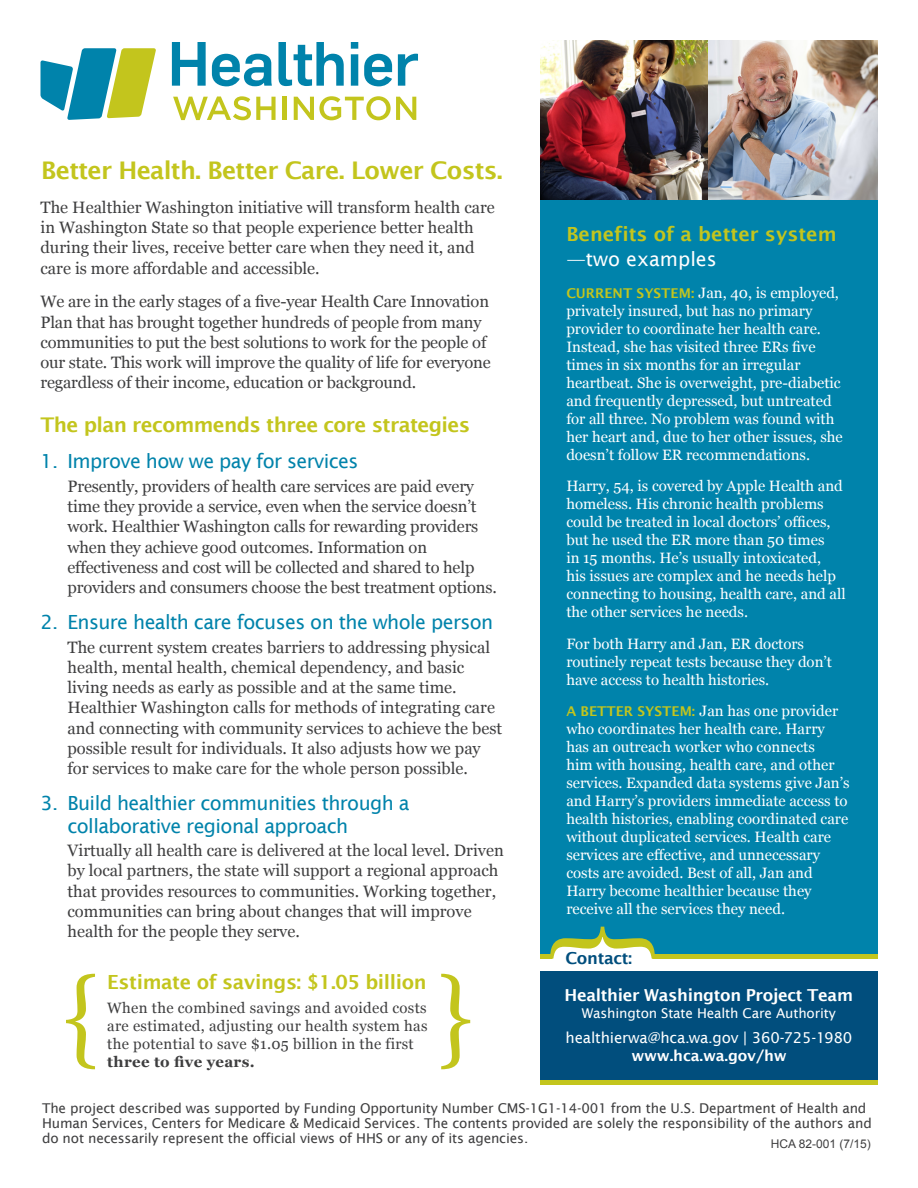
<style>
.page{position:relative;width:918px;height:1188px;background:#fff}
.page>*{position:absolute;margin:0;border:0;box-sizing:border-box;transform-origin:0 0}
.t1{font:600 24.3px "Lucida Sans";letter-spacing:-.03em;color:#c3c51d}
.t2{font:600 20.25px "Lucida Sans";letter-spacing:-.03em;color:#c3c51d}
.t3{font:19.5px/22.5px "Lucida Sans";letter-spacing:-.03em;color:#0083ab}
.t4{font:600 19.5px/25.5px "Lucida Sans";color:#c3c51d}
.t5{font:600 19.5px "Lucida Sans";letter-spacing:-.02em;color:#c3c51d}
.t6{font:16.5px/20.2px "Georgia";color:#3e3e3f}
.t7{font:600 16.5px "Lucida Sans";letter-spacing:-.02em;color:#fff}
.t8{font:600 16.5px "Lucida Sans";letter-spacing:-.02em;color:#014e7d}
.t9{font:15px/18px "Georgia";color:#fff}
.t10{font:15px/18px "Georgia";letter-spacing:.02em;color:#3e3e3f}
.t11{font:15px "Lucida Sans";letter-spacing:-.01em;color:#fff}
.t12{font:600 15px "Lucida Sans";letter-spacing:-.01em;color:#fff}
.t13{font:13.5px/15px "Lucida Sans";letter-spacing:-.01em;color:#3e3e3f}
.t14{font:13.5px "Lucida Sans";letter-spacing:-.01em;color:#fff}
.t15{font:12px "Arial";color:#3e3e3f}
.s1{font-weight:700}
.s2{font-weight:400;color:#fff}
.s3{font-family:"Lucida Sans";font-weight:600;font-size:13.5px;color:#c3c51d}
</style>
<div class="page">
<div style="left:540px;top:971px;width:338px;height:113px;background:#014e7d"></div>
<img style="left:540px;top:40px;width:169px;height:160px">
<img style="left:709px;top:40px;width:169px;height:160px">
<div style="left:540px;top:200px;width:338px;height:759px;background:#0083ab"></div>
<div style="left:540px;top:954px;width:338px;height:5px;background:#c3c51d"></div>
<svg style="left:173px;top:96px;width:103px;height:24px"></svg>
<hr style="left:282px;top:97px;width:4px;height:23px;background:#c3c51d">
<svg style="left:294px;top:96px;width:122px;height:24px"></svg>
<svg style="left:172px;top:42px;width:34px;height:44px"></svg>
<svg style="left:212px;top:54px;width:60px;height:32px"></svg>
<svg style="left:278px;top:42px;width:66px;height:44px"></svg>
<svg style="left:351px;top:42px;width:7px;height:44px"></svg>
<svg style="left:364px;top:54px;width:28px;height:32px"></svg>
<svg style="left:398px;top:54px;width:20px;height:32px"></svg>
<svg style="left:41px;top:48px;width:115px;height:72px"></svg>
<svg style="left:66px;top:974px;width:29px;height:95px"></svg>
<svg style="left:441px;top:974px;width:29px;height:95px"></svg>
<svg style="left:550px;top:927px;width:105px;height:32px"></svg>
<hr style="left:540px;top:1080px;width:338px;height:4px;background:#c3c51d">
<p class="t1" style="left:41px;top:157px;width:463px">Better Health. Better Care. Lower Costs.</p>
<p class="t6" style="left:40px;top:197px;width:456px">The Healthier Washington initiative will transform health care in Washington State so that people experience better health during their lives, receive better care when they need it, and care is more affordable and accessible.</p>
<p class="t6" style="left:40px;top:292px;width:452px">We are in the early stages of a five-year Health Care Innovation Plan that has brought together hundreds of people from many communities to put the best solutions to work for the people of our state. This work will improve the quality of life for everyone regardless of their income, education or background.</p>
<p class="t2" style="left:40px;top:414px;width:431px">The plan recommends three core strategies</p>
<p class="t3" style="left:40px;top:450px;width:319px">1. Improve how we pay for services</p>
<p class="t6" style="left:68px;top:476px;width:431px">Presently, providers of health care services are paid every time they provide a service, even when the service doesn’t work. Healthier Washington calls for rewarding providers when they achieve good outcomes. Information on effectiveness and cost will be collected and shared to help providers and consumers choose the best treatment options.</p>
<p class="t3" style="left:40px;top:611px;width:454px">2. Ensure health care focuses on the whole person</p>
<p class="t6" style="left:68px;top:637px;width:436px">The current system creates barriers to addressing physical health, mental health, chemical dependency, and basic living needs as early as possible and at the same time.<br>Healthier Washington calls for methods of integrating care and connecting with community services to achieve the best possible result for individuals. It also adjusts how we pay for services to make care for the whole person possible.</p>
<p class="t3" style="left:68px;top:792px;width:344px;text-indent:-27px">3. Build healthier communities through a collaborative regional approach</p>
<p class="t6" style="left:68px;top:841px;width:438px">Virtually all health care is delivered at the local level. Driven by local partners, the state will support a regional approach that provides resources to communities. Working together, communities can bring about changes that will improve health for the people they serve.</p>
<p class="t5" style="left:107px;top:971px;width:321px">Estimate of savings: $1.05 billion</p>
<p class="t10" style="left:107px;top:1000px;width:322px">When the combined savings and avoided costs are estimated, adjusting our health system has the potential to save $1.05 billion in the first <span class="s1">three to five years.</span></p>
<p class="t4" style="left:566px;top:221px;width:272px">Benefits of a better system <span class="s2">—two examples</span></p>
<p class="t9" style="left:566px;top:284px;width:278px"><span class="s3">CURRENT SYSTEM:</span> Jan, 40, is employed, privately insured, but has no primary provider to coordinate her health care.<br>Instead, she has visited three ERs five times in six months for an irregular heartbeat. She is overweight, pre-diabetic and frequently depressed, but untreated for all three. No problem was found with her heart and, due to her other issues, she doesn’t follow ER recommendations.</p>
<p class="t9" style="left:566px;top:477px;width:281px">Harry, 54, is covered by Apple Health and homeless. His chronic health problems could be treated in local doctors’ offices, but he used the ER more than 50 times<br>in 15 months. He’s usually intoxicated,<br>his issues are complex and he needs help connecting to housing, health care, and all the other services he needs.</p>
<p class="t9" style="left:566px;top:635px;width:267px">For both Harry and Jan, ER doctors routinely repeat tests because they don’t have access to health histories.</p>
<p class="t9" style="left:566px;top:702px;width:285px"><span class="s3">A BETTER SYSTEM:</span> Jan has one provider who coordinates her health care. Harry has an outreach worker who connects<br>him with housing, health care, and other services. Expanded data systems give Jan’s and Harry’s providers immediate access to health histories, enabling coordinated care without duplicated services. Health care services are effective, and unnecessary costs are avoided. Best of all, Jan and Harry become healthier because they receive all the services they need.</p>
<p class="t8" style="left:566px;top:949px;width:68px">Contact:</p>
<p class="t7" style="left:565px;top:985px;width:290px">Healthier Washington Project Team</p>
<p class="t14" style="left:582px;top:1006px;width:256px">Washington State Health Care Authority</p>
<p class="t11" style="left:566px;top:1029px;width:288px">healthierwa@hca.wa.gov | 360-725-1980</p>
<p class="t12" style="left:631px;top:1047px;width:157px">www.hca.wa.gov/hw</p>
<p class="t13" style="left:42px;top:1100px;width:831px">The project described was supported by Funding Opportunity Number CMS-1G1-14-001 from the U.S. Department of Health and<br>Human Services, Centers for Medicare &amp; Medicaid Services. The contents provided are solely the responsibility of the authors and do not necessarily represent the official views of HHS or any of its agencies.</p>
<p class="t15" style="left:771px;top:1135px;width:102px">HCA 82-001 (7/15)</p>
</div>
